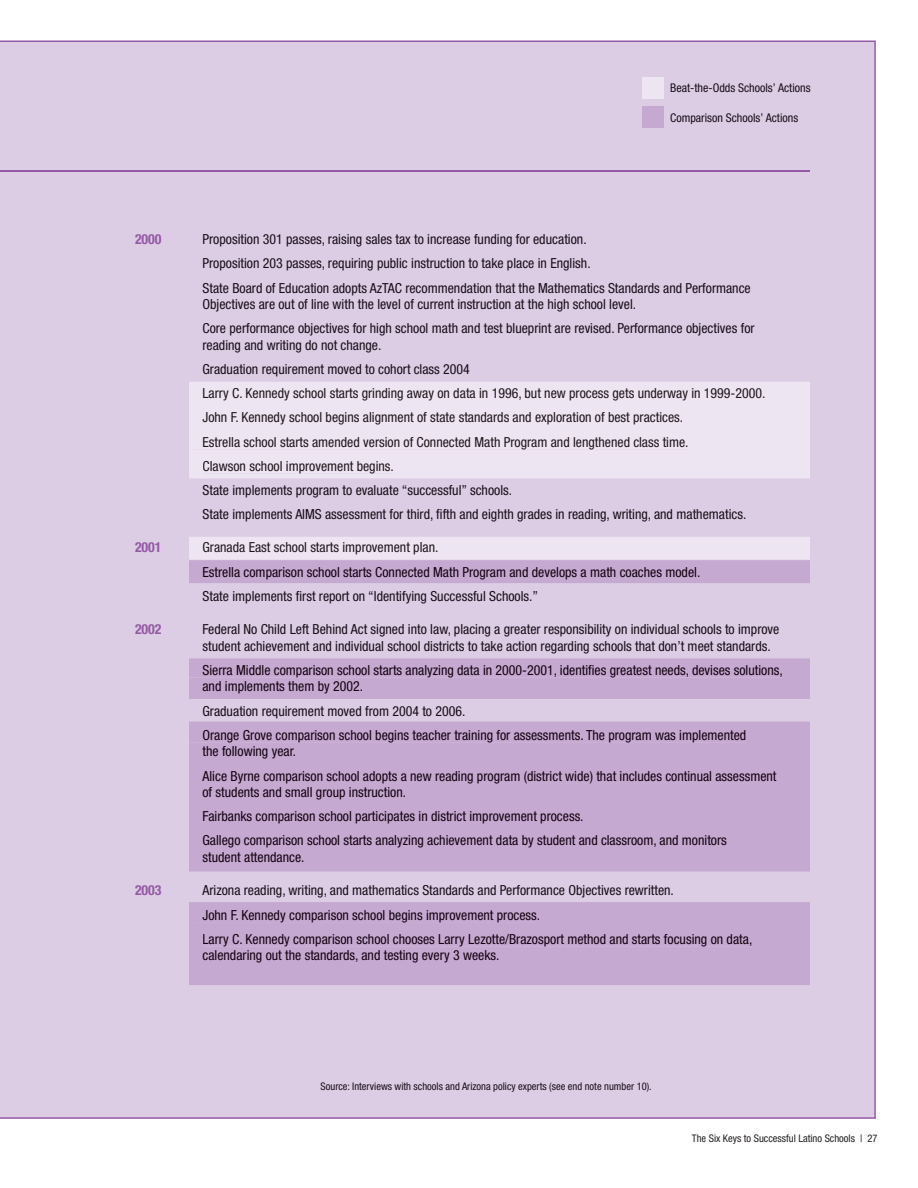
<style>
.page{position:relative;width:918px;height:1188px;background:#fff}
.page>*{position:absolute;margin:0;border:0;box-sizing:border-box;transform-origin:0 0}
.t1{font:condensed 13.8px/24.2px "Helvetica Neue";color:#1a0e19}
.t2{font:condensed 13.8px "Helvetica Neue";color:#140212}
.t3{font:condensed 13.8px "Helvetica Neue";color:#1f171c}
.t4{font:700 condensed 13.8px "Helvetica Neue";color:#955aa5}
.t5{font:condensed 12px "Helvetica Neue";color:#1a0e19}
.t6{font:condensed 10.5px "Helvetica Neue";color:#1a0e19}
.t7{font:condensed 10.5px "Helvetica Neue";color:#231f20}
</style>
<div class="page">
<div style="left:0;top:40px;width:876px;height:1079px;background:#dccde4"></div>
<hr style="left:0;top:170px;width:810px;height:2px;background:#955aa5">
<div style="left:189px;top:382px;width:621px;height:96px;background:#ede5f1"></div>
<svg style="left:189px;top:658px;width:621px;height:41px"></svg>
<div style="left:189px;top:722px;width:621px;height:150px;background:#c5a9d0"></div>
<div style="left:189px;top:902px;width:621px;height:83px;background:#c5a9d0"></div>
<svg style="left:189px;top:537px;width:621px;height:46px"></svg>
<div style="left:162px;top:234px;width:424px;height:13px;background:#dccde4"></div>
<div style="left:135px;top:259px;width:455px;height:12px;background:#dccde4"></div>
<div style="left:135px;top:282px;width:702px;height:13px;background:#dccde4"></div>
<div style="left:135px;top:299px;width:500px;height:13px;background:#dccde4"></div>
<div style="left:135px;top:323px;width:620px;height:13px;background:#dccde4"></div>
<div style="left:135px;top:340px;width:245px;height:13px;background:#dccde4"></div>
<div style="left:135px;top:364px;width:334px;height:13px;background:#dccde4"></div>
<div style="left:135px;top:388px;width:54px;height:13px;background:#dccde4"></div>
<div style="left:189px;top:388px;width:575px;height:13px;background:#ede5f1"></div>
<div style="left:135px;top:412px;width:54px;height:13px;background:#dccde4"></div>
<div style="left:189px;top:412px;width:493px;height:13px;background:#ede5f1"></div>
<div style="left:135px;top:437px;width:54px;height:12px;background:#dccde4"></div>
<div style="left:189px;top:437px;width:499px;height:12px;background:#ede5f1"></div>
<div style="left:203px;top:461px;width:190px;height:12px;background:#ede5f1"></div>
<div style="left:135px;top:485px;width:376px;height:12px;background:#dccde4"></div>
<div style="left:135px;top:509px;width:610px;height:13px;background:#dccde4"></div>
<div style="left:165px;top:542px;width:24px;height:13px;background:#dccde4"></div>
<div style="left:189px;top:542px;width:248px;height:13px;background:#ede5f1"></div>
<div style="left:135px;top:566px;width:54px;height:13px;background:#dccde4"></div>
<div style="left:189px;top:566px;width:510px;height:13px;background:#c5a9d0"></div>
<div style="left:135px;top:591px;width:402px;height:12px;background:#dccde4"></div>
<div style="left:162px;top:624px;width:675px;height:13px;background:#dccde4"></div>
<div style="left:135px;top:641px;width:702px;height:12px;background:#dccde4"></div>
<div style="left:135px;top:665px;width:54px;height:12px;background:#dccde4"></div>
<div style="left:189px;top:665px;width:593px;height:12px;background:#c5a9d0"></div>
<div style="left:135px;top:682px;width:54px;height:12px;background:#dccde4"></div>
<div style="left:189px;top:682px;width:173px;height:12px;background:#c5a9d0"></div>
<div style="left:135px;top:705px;width:329px;height:13px;background:#dccde4"></div>
<div style="left:135px;top:730px;width:54px;height:12px;background:#dccde4"></div>
<div style="left:189px;top:730px;width:557px;height:12px;background:#c5a9d0"></div>
<div style="left:135px;top:746px;width:54px;height:13px;background:#dccde4"></div>
<div style="left:189px;top:746px;width:106px;height:13px;background:#c5a9d0"></div>
<div style="left:135px;top:771px;width:54px;height:12px;background:#dccde4"></div>
<div style="left:189px;top:771px;width:588px;height:12px;background:#c5a9d0"></div>
<div style="left:135px;top:787px;width:54px;height:13px;background:#dccde4"></div>
<div style="left:189px;top:787px;width:216px;height:13px;background:#c5a9d0"></div>
<div style="left:135px;top:811px;width:54px;height:13px;background:#dccde4"></div>
<div style="left:189px;top:811px;width:394px;height:13px;background:#c5a9d0"></div>
<div style="left:135px;top:835px;width:54px;height:13px;background:#dccde4"></div>
<div style="left:189px;top:835px;width:538px;height:13px;background:#c5a9d0"></div>
<div style="left:135px;top:852px;width:54px;height:10px;background:#dccde4"></div>
<div style="left:189px;top:852px;width:115px;height:10px;background:#c5a9d0"></div>
<div style="left:162px;top:885px;width:511px;height:13px;background:#dccde4"></div>
<div style="left:135px;top:910px;width:54px;height:12px;background:#dccde4"></div>
<div style="left:189px;top:910px;width:350px;height:12px;background:#c5a9d0"></div>
<div style="left:203px;top:934px;width:549px;height:12px;background:#c5a9d0"></div>
<div style="left:135px;top:950px;width:54px;height:13px;background:#dccde4"></div>
<div style="left:189px;top:950px;width:309px;height:13px;background:#c5a9d0"></div>
<div style="left:321px;top:1082px;width:330px;height:9px;background:#dccde4"></div>
<div style="left:642px;top:77px;width:21px;height:22px;background:#ede5f1"></div>
<div style="left:642px;top:106px;width:21px;height:22px;background:#c5a9d0"></div>
<div style="left:671px;top:84px;width:139px;height:9px;background:#dccde4"></div>
<div style="left:671px;top:113px;width:127px;height:11px;background:#dccde4"></div>
<p class="t5" style="left:670px;top:81px;width:142px">Beat-the-Odds Schools’ Actions</p>
<p class="t5" style="left:670px;top:111px;width:130px">Comparison Schools’ Actions</p>
<p class="t4" style="left:135px;top:231px;width:28px">2000</p>
<p class="t1" style="left:203px;top:227px;width:550px">Proposition 301 passes, raising sales tax to increase funding for education.<br>Proposition 203 passes, requiring public instruction to take place in English.<br>State Board of Education adopts AzTAC recommendation that the Mathematics Standards and Performance</p>
<p class="t1" style="left:203px;top:292px;width:554px">Objectives are out of line with the level of current instruction at the high school level.<br>Core performance objectives for high school math and test blueprint are revised. Performance objectives for</p>
<p class="t1" style="left:203px;top:333px;width:564px">reading and writing do not change.<br>Graduation requirement moved to cohort class 2004<br>Larry C. Kennedy school starts grinding away on data in 1996, but new process gets underway in 1999-2000.<br>John F. Kennedy school begins alignment of state standards and exploration of best practices.<br>Estrella school starts amended version of Connected Math Program and lengthened class time.</p>
<p class="t3" style="left:202px;top:458px;width:193px">Clawson school improvement begins.</p>
<p class="t1" style="left:203px;top:478px;width:545px">State implements program to evaluate “successful” schools.<br>State implements AIMS assessment for third, fifth and eighth grades in reading, writing, and mathematics.</p>
<p class="t4" style="left:135px;top:539px;width:28px">2001</p>
<p class="t1" style="left:203px;top:535px;width:499px">Granada East school starts improvement plan.<br>Estrella comparison school starts Connected Math Program and develops a math coaches model.<br>State implements first report on “Identifying Successful Schools.”</p>
<p class="t4" style="left:135px;top:621px;width:28px">2002</p>
<p class="t1" style="left:203px;top:621px;width:578px;line-height:16.6px">Federal No Child Left Behind Act signed into law, placing a greater responsibility on individual schools to improve student achievement and individual school districts to take action regarding schools that don’t meet standards.</p>
<p class="t1" style="left:203px;top:661px;width:582px;line-height:16.6px">Sierra Middle comparison school starts analyzing data in 2000-2001, identifies greatest needs, devises solutions, and implements them by 2002.</p>
<p class="t1" style="left:203px;top:699px;width:545px">Graduation requirement moved from 2004 to 2006.<br>Orange Grove comparison school begins teacher training for assessments. The program was implemented</p>
<p class="t1" style="left:203px;top:739px;width:576px">the following year.<br>Alice Byrne comparison school adopts a new reading program (district wide) that includes continual assessment</p>
<p class="t1" style="left:203px;top:780px;width:526px">of students and small group instruction.<br>Fairbanks comparison school participates in district improvement process.<br>Gallego comparison school starts analyzing achievement data by student and classroom, and monitors</p>
<p class="t1" style="left:203px;top:845px;width:104px">student attendance.</p>
<p class="t4" style="left:135px;top:882px;width:28px">2003</p>
<p class="t1" style="left:203px;top:878px;width:473px">Arizona reading, writing, and mathematics Standards and Performance Objectives rewritten.<br>John F. Kennedy comparison school begins improvement process.</p>
<p class="t2" style="left:202px;top:931px;width:551px">Larry C. Kennedy comparison school chooses Larry Lezotte/Brazosport method and starts focusing on data,</p>
<p class="t1" style="left:203px;top:943px;width:298px">calendaring out the standards, and testing every 3 weeks.</p>
<p class="t6" style="left:321px;top:1080px;width:333px">Source: Interviews with schools and Arizona policy experts (see end note number 10).</p>
<p class="t7" style="left:692px;top:1132px;width:187px">The Six Keys to Successful Latino Schools | 27</p>
</div>
